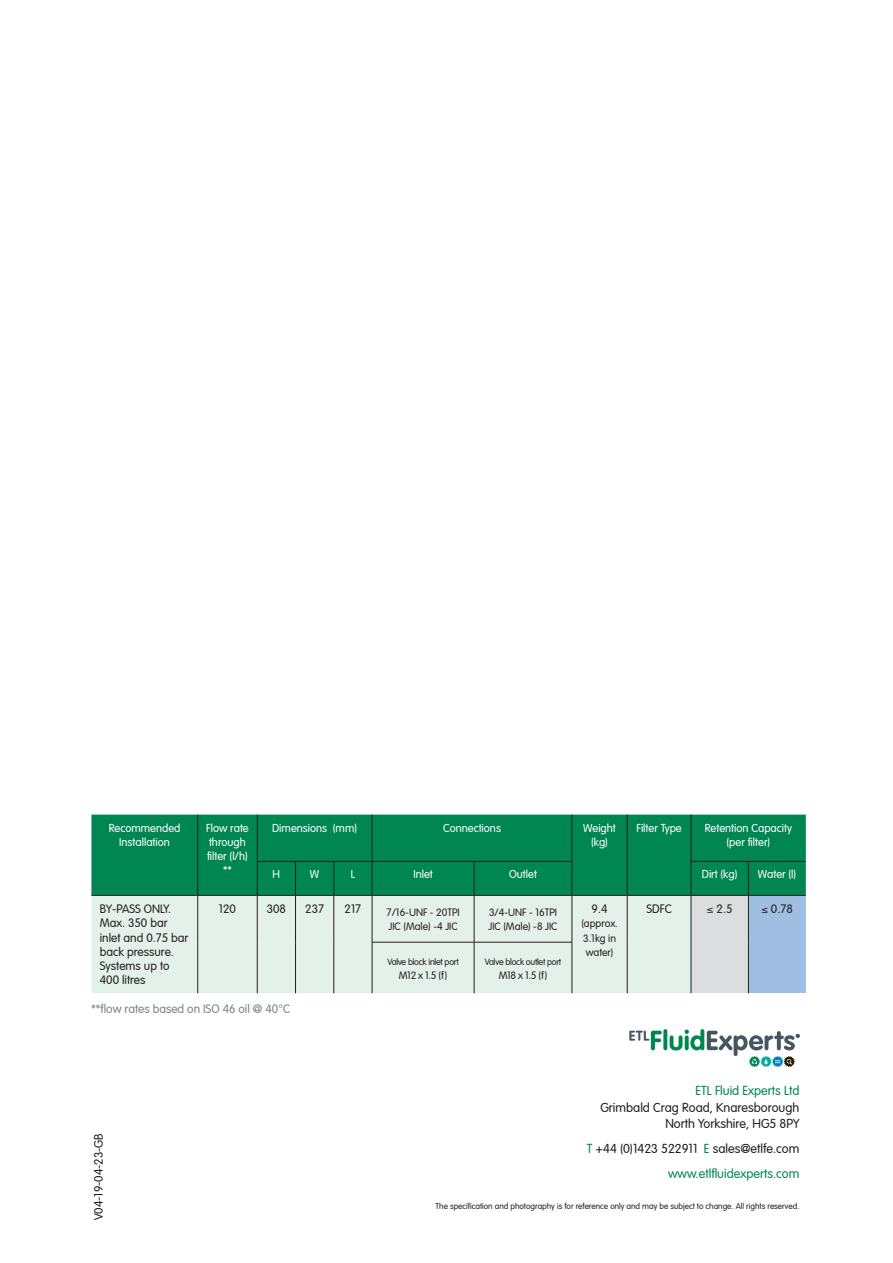
<style>
.page{position:relative;width:893px;height:1263px;background:#fff}
.page>*{position:absolute;margin:0;border:0;box-sizing:border-box;transform-origin:0 0}
.t1{font:300 12.75px/16.5px "VAG Rounded LT";color:#231f20;text-align:right}
.t2{font:300 12.75px "VAG Rounded LT";color:#008751}
.t3{font:300 12px/14.2px "VAG Rounded LT";color:#231f20}
.t4{font:300 12px "VAG Rounded LT";color:#808285}
.t5{font:300 11.25px/14.2px "VAG Rounded LT";color:#fff;text-align:center}
.t6{font:300 10.5px/14.2px "VAG Rounded LT";color:#231f20}
.t7{font:300 9px "VAG Rounded LT";letter-spacing:-.03em;color:#231f20}
.t8{font:300 8.25px "VAG Rounded LT";color:#231f20}
.s1{color:#008751}
</style>
<div class="page">
<svg style="left:663px;top:1029px;width:4px;height:21px"></svg>
<svg style="left:629px;top:1030px;width:33px;height:20px"></svg>
<svg style="left:670px;top:1029px;width:129px;height:38px"></svg>
<div style="left:91px;top:815px;width:715px;height:80px;background:#008751"></div>
<div style="left:91px;top:896px;width:600px;height:97px;background:#e4f1eb"></div>
<div style="left:691px;top:895px;width:57px;height:98px;background:#dcdddf"></div>
<div style="left:748px;top:895px;width:58px;height:98px;background:#a0bde2"></div>
<hr style="left:257px;top:815px;width:1px;height:46px;background:#231f20">
<hr style="left:257px;top:862px;width:1px;height:33px;background:#231f20">
<hr style="left:295px;top:862px;width:1px;height:33px;background:#231f20">
<hr style="left:334px;top:862px;width:1px;height:33px;background:#231f20">
<hr style="left:474px;top:862px;width:1px;height:33px;background:#231f20">
<hr style="left:748px;top:862px;width:1px;height:33px;background:#231f20">
<hr style="left:257px;top:896px;width:1px;height:46px;background:#231f20">
<hr style="left:295px;top:896px;width:1px;height:46px;background:#231f20">
<hr style="left:334px;top:896px;width:1px;height:46px;background:#231f20">
<hr style="left:748px;top:896px;width:1px;height:46px;background:#231f20">
<hr style="left:257px;top:942px;width:1px;height:51px;background:#231f20">
<hr style="left:295px;top:942px;width:1px;height:51px;background:#231f20">
<hr style="left:334px;top:942px;width:1px;height:51px;background:#231f20">
<hr style="left:372px;top:942px;width:1px;height:51px;background:#231f20">
<hr style="left:474px;top:942px;width:1px;height:51px;background:#231f20">
<hr style="left:572px;top:942px;width:1px;height:51px;background:#231f20">
<hr style="left:748px;top:942px;width:1px;height:51px;background:#231f20">
<hr style="left:257px;top:861px;width:39px;height:1px;background:#231f20">
<hr style="left:296px;top:861px;width:38px;height:1px;background:#231f20">
<hr style="left:334px;top:861px;width:38px;height:1px;background:#231f20">
<hr style="left:372px;top:861px;width:102px;height:1px;background:#231f20">
<hr style="left:474px;top:861px;width:98px;height:1px;background:#231f20">
<hr style="left:691px;top:861px;width:57px;height:1px;background:#231f20">
<hr style="left:748px;top:861px;width:58px;height:1px;background:#231f20">
<hr style="left:197px;top:815px;width:1px;height:46px;background:#231f20">
<hr style="left:372px;top:815px;width:1px;height:46px;background:#231f20">
<hr style="left:691px;top:815px;width:1px;height:46px;background:#231f20">
<hr style="left:197px;top:861px;width:1px;height:34px;background:#231f20">
<hr style="left:372px;top:862px;width:1px;height:33px;background:#231f20">
<hr style="left:691px;top:862px;width:1px;height:33px;background:#231f20">
<hr style="left:197px;top:896px;width:1px;height:46px;background:#231f20">
<hr style="left:691px;top:896px;width:1px;height:46px;background:#231f20">
<hr style="left:197px;top:942px;width:1px;height:51px;background:#231f20">
<hr style="left:691px;top:942px;width:1px;height:51px;background:#231f20">
<hr style="left:91px;top:895px;width:107px;height:1px;background:#231f20">
<hr style="left:198px;top:895px;width:59px;height:1px;background:#231f20">
<hr style="left:257px;top:895px;width:39px;height:1px;background:#231f20">
<hr style="left:296px;top:895px;width:38px;height:1px;background:#231f20">
<hr style="left:334px;top:895px;width:38px;height:1px;background:#231f20">
<hr style="left:572px;top:895px;width:55px;height:1px;background:#231f20">
<hr style="left:627px;top:895px;width:64px;height:1px;background:#231f20">
<hr style="left:691px;top:895px;width:57px;height:1px;background:#231f20">
<hr style="left:748px;top:895px;width:58px;height:1px;background:#231f20">
<hr style="left:372px;top:895px;width:102px;height:1px;background:#231f20">
<hr style="left:372px;top:895px;width:1px;height:47px;background:#231f20">
<hr style="left:372px;top:942px;width:102px;height:1px;background:#231f20">
<hr style="left:474px;top:895px;width:98px;height:1px;background:#231f20">
<hr style="left:474px;top:895px;width:1px;height:47px;background:#231f20">
<hr style="left:572px;top:895px;width:1px;height:47px;background:#231f20">
<hr style="left:627px;top:896px;width:1px;height:46px;background:#231f20">
<hr style="left:474px;top:942px;width:98px;height:1px;background:#231f20">
<hr style="left:627px;top:942px;width:1px;height:51px;background:#231f20">
<hr style="left:572px;top:815px;width:1px;height:46px;background:#231f20">
<hr style="left:627px;top:815px;width:1px;height:46px;background:#231f20">
<hr style="left:627px;top:861px;width:1px;height:34px;background:#231f20">
<hr style="left:572px;top:861px;width:1px;height:34px;background:#231f20">
<p class="t5" style="left:109px;top:821px;width:73px">Recommended</p>
<p class="t5" style="left:119px;top:835px;width:52px">Installation</p>
<p class="t3" style="left:100px;top:902px;width:73px">BY-PASS ONLY.</p>
<p class="t3" style="left:100px;top:916px;width:90px">Max. 350 bar inlet and 0.75 bar back pressure.<br>Systems up to<br>400 litres</p>
<p class="t5" style="left:206px;top:821px;width:44px">Flow rate</p>
<p class="t5" style="left:209px;top:835px;width:38px">through</p>
<p class="t5" style="left:207px;top:849px;width:42px">filter (l/h) **</p>
<p class="t5" style="left:272px;top:821px;width:86px">Dimensions (mm)</p>
<p class="t5" style="left:443px;top:821px;width:59px">Connections</p>
<p class="t5" style="left:583px;top:821px;width:34px">Weight</p>
<p class="t5" style="left:591px;top:835px;width:18px">(kg)</p>
<p class="t5" style="left:636px;top:821px;width:47px">Filter Type</p>
<p class="t5" style="left:705px;top:821px;width:89px">Retention Capacity (per filter)</p>
<p class="t5" style="left:273px;top:868px;width:9px">H</p>
<p class="t5" style="left:310px;top:868px;width:11px">W</p>
<p class="t5" style="left:351px;top:868px;width:6px">L</p>
<p class="t5" style="left:413px;top:868px;width:21px">Inlet</p>
<p class="t5" style="left:509px;top:868px;width:29px">Outlet</p>
<p class="t5" style="left:702px;top:868px;width:37px">Dirt (kg)</p>
<p class="t5" style="left:758px;top:868px;width:40px">Water (l)</p>
<p class="t3" style="left:219px;top:902px;width:19px">120</p>
<p class="t3" style="left:267px;top:902px;width:21px">308</p>
<p class="t3" style="left:305px;top:902px;width:20px">237</p>
<p class="t3" style="left:345px;top:902px;width:18px">217</p>
<p class="t6" style="left:386px;top:906px;width:75px">7/16-UNF - 20TPI</p>
<p class="t6" style="left:389px;top:919px;width:70px">JIC (Male) -4 JIC</p>
<p class="t7" style="left:387px;top:957px;width:73px">Valve block inlet port</p>
<p class="t6" style="left:399px;top:969px;width:50px">M12 x 1.5 (f)</p>
<p class="t6" style="left:489px;top:906px;width:70px">3/4-UNF - 16TPI</p>
<p class="t6" style="left:489px;top:919px;width:70px">JIC (Male) -8 JIC</p>
<p class="t7" style="left:485px;top:957px;width:78px">Valve block outlet port</p>
<p class="t6" style="left:499px;top:969px;width:50px">M18 x 1.5 (f)</p>
<p class="t3" style="left:592px;top:902px;width:17px">9.4</p>
<p class="t6" style="left:581px;top:917px;width:38px">(approx.<br>3.1kg in water)</p>
<p class="t3" style="left:646px;top:902px;width:27px">SDFC</p>
<p class="t3" style="left:707px;top:902px;width:27px">≤ 2.5</p>
<p class="t3" style="left:761px;top:902px;width:33px">≤ 0.78</p>
<p class="t4" style="left:91px;top:1002px;width:200px">**flow rates based on ISO 46 oil @ 40°C</p>
<p class="t3" style="left:92px;top:1220px;width:89px;rotate:-90deg">V04-19-04-23-GB</p>
<p class="t1" style="left:600px;top:1083px;width:200px"><span class="s1">ETL Fluid Experts Ltd<br></span>Grimbald Crag Road, Knaresborough<br>North Yorkshire, HG5 8PY</p>
<p class="t1" style="left:587px;top:1141px;width:214px"><span class="s1">T</span> +44 (0)1423 522911 <span class="s1">E</span> sales@etlfe.com</p>
<p class="t2" style="left:668px;top:1166px;width:133px">www.etlfluidexperts.com</p>
<p class="t8" style="left:436px;top:1202px;width:365px">The specification and photography is for reference only and may be subject to change. All rights reserved.</p>
</div>
